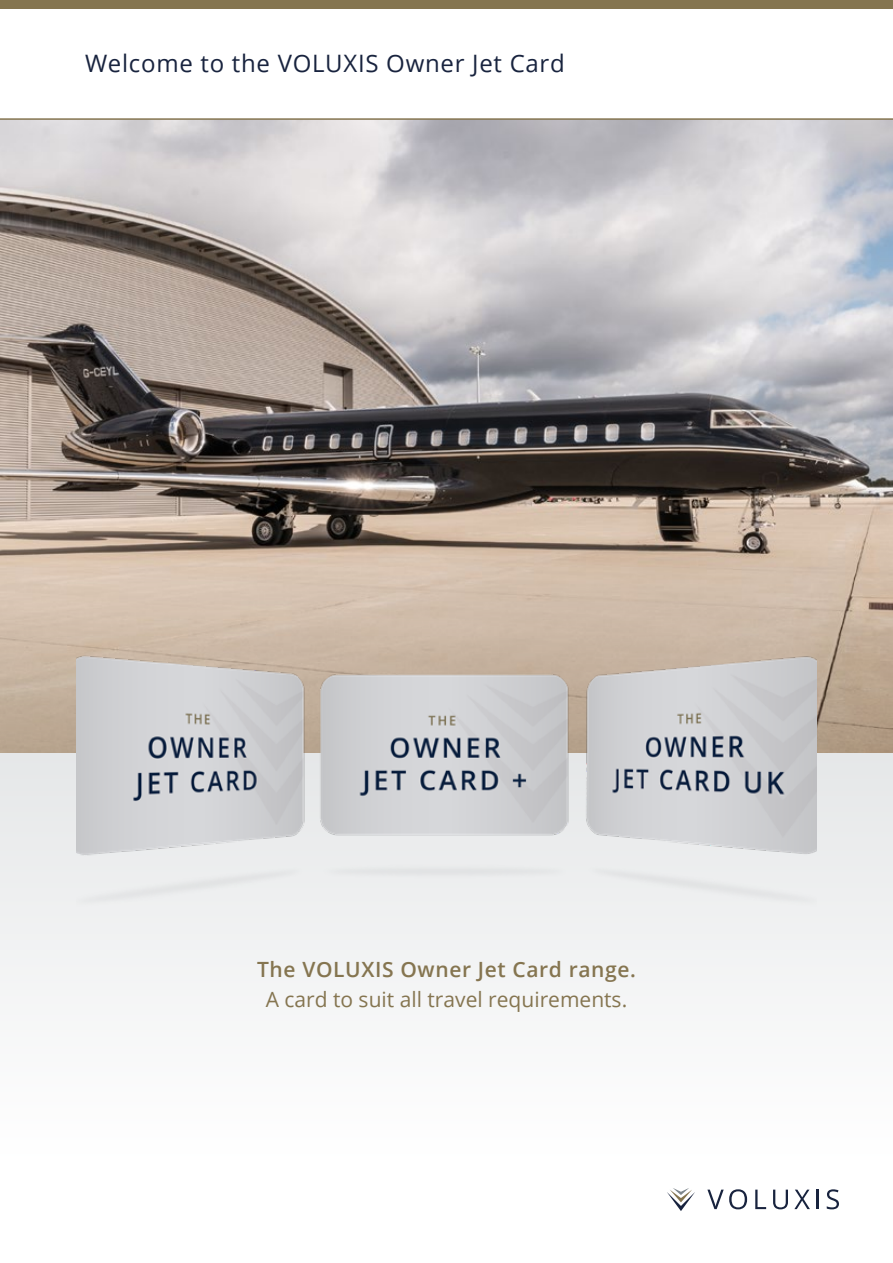
<style>
.page{position:relative;width:893px;height:1263px;background:#fff}
.page>*{position:absolute;margin:0;border:0;box-sizing:border-box;transform-origin:0 0}
.t1{font:24px "Open Sans";letter-spacing:.03em;color:#18233e}
.t2{font:21px "Open Sans";color:#857550}
.t3{font:600 21px "Open Sans";letter-spacing:.03em;color:#857550}
</style>
<div class="page">
<div style="left:0;top:0;width:893px;height:9px;background:#857550"></div>
<svg style="left:667px;top:1188px;width:28px;height:23px"></svg>
<svg style="left:707px;top:1189px;width:40px;height:20px"></svg>
<svg style="left:755px;top:1189px;width:11px;height:20px"></svg>
<svg style="left:773px;top:1189px;width:15px;height:20px"></svg>
<svg style="left:794px;top:1189px;width:16px;height:20px"></svg>
<hr style="left:816px;top:1189px;width:3px;height:20px;background:#18233e">
<svg style="left:827px;top:1189px;width:12px;height:20px"></svg>
<div style="left:0;top:753px;width:893px;height:404px;background:linear-gradient(to bottom,#e5e7e8,#fefefe)"></div>
<img style="left:0;top:120px;width:893px;height:421px">
<hr style="left:0;top:118px;width:893px;height:2px;background:#857550">
<svg style="left:0;top:541px;width:893px;height:212px;background:#c9b5a2"></svg>
<img style="left:76px;top:652px;width:741px;height:310px">
<p class="t1" style="left:85px;top:47px;width:481px">Welcome to the VOLUXIS Owner Jet Card</p>
<p class="t3" style="left:257px;top:955px;width:380px">The VOLUXIS Owner Jet Card range.</p>
<p class="t2" style="left:266px;top:985px;width:363px">A card to suit all travel requirements.</p>
</div>
